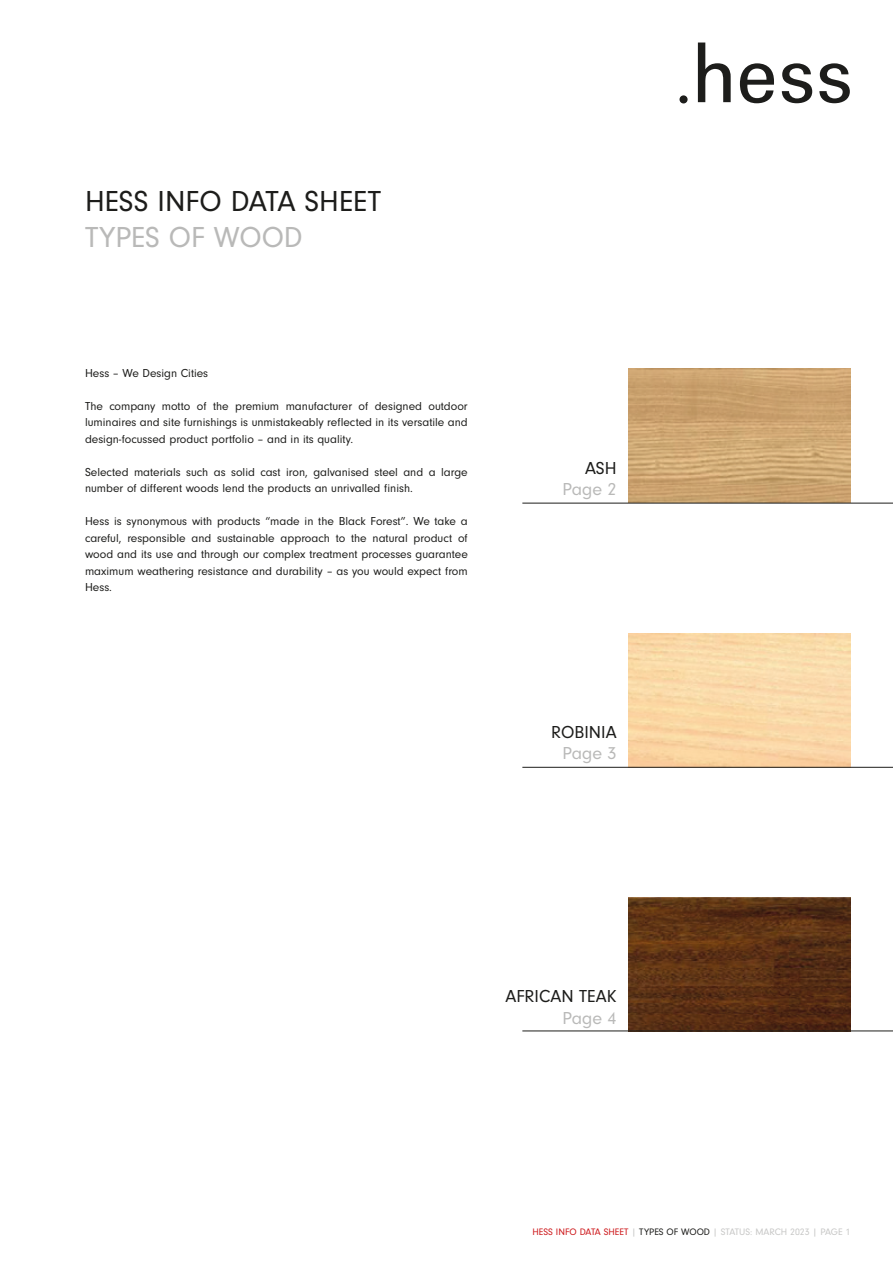
<style>
.page{position:relative;width:893px;height:1263px;background:#fff}
.page>*{position:absolute;margin:0;border:0;box-sizing:border-box;transform-origin:0 0}
.t1{font:30px "Neuzeit Gro";color:#1d1d1b}
.t2{font:30px "Neuzeit Gro";color:#b9b9b8}
.t3{font:18px "Neuzeit Gro";color:#1d1d1b}
.t4{font:18px "Neuzeit Gro";letter-spacing:-.005em;color:#b9b9b8}
.t5{font:12px/16.5px "Neuzeit Gro";color:#1d1d1b;text-align:justify}
.t6{font:9.75px "Neuzeit Gro";color:#c7c7c6}
.s1{color:#cd171a}
.s2{color:#1d1d1b}
</style>
<div class="page">
<svg style="left:740px;top:63px;width:34px;height:40px"></svg>
<svg style="left:782px;top:63px;width:30px;height:40px"></svg>
<svg style="left:819px;top:63px;width:31px;height:40px"></svg>
<svg style="left:698px;top:43px;width:33px;height:59px"></svg>
<div style="left:679px;top:95px;width:9px;height:8px;background:#1d1d1b;border-radius:50%"></div>
<img style="left:629px;top:369px;width:221px;height:134px">
<hr style="left:522px;top:503px;width:371px;height:1px;background:#1d1d1b">
<hr style="left:522px;top:767px;width:371px;height:1px;background:#1d1d1b">
<img style="left:629px;top:897px;width:221px;height:134px">
<hr style="left:522px;top:1031px;width:371px;height:1px;background:#1d1d1b">
<p class="t1" style="left:85px;top:185px;width:298px">HESS INFO DATA SHEET</p>
<p class="t2" style="left:85px;top:221px;width:219px">TYPES OF WOOD</p>
<p class="t5" style="left:85px;top:365px;width:125px">Hess – We Design Cities</p>
<p class="t5" style="left:85px;top:398px;width:384px">The company motto of the premium manufacturer of designed outdoor luminaires and site furnishings is unmistakeably reflected in its versatile and design-focussed product portfolio – and in its quality.</p>
<p class="t5" style="left:85px;top:464px;width:384px">Selected materials such as solid cast iron, galvanised steel and a large number of different woods lend the products an unrivalled finish.</p>
<p class="t5" style="left:85px;top:513px;width:384px">Hess is synonymous with products “made in the Black Forest”. We take a careful, responsible and sustainable approach to the natural product of wood and its use and through our complex treatment processes guarantee maximum weathering resistance and durability – as you would expect from Hess.</p>
<p class="t3" style="left:585px;top:458px;width:33px">ASH</p>
<p class="t4" style="left:563px;top:480px;width:55px">Page 2</p>
<p class="t3" style="left:551px;top:722px;width:67px">ROBINIA</p>
<p class="t4" style="left:563px;top:744px;width:55px">Page 3</p>
<p class="t3" style="left:505px;top:986px;width:113px">AFRICAN TEAK</p>
<p class="t4" style="left:563px;top:1008px;width:55px">Page 4</p>
<p class="t6" style="left:532px;top:1227px;width:320px"><span class="s1">HESS INFO DATA SHEET</span> | <span class="s2">TYPES OF WOOD</span> | STATUS: MARCH 2023 | PAGE 1</p>
</div>
